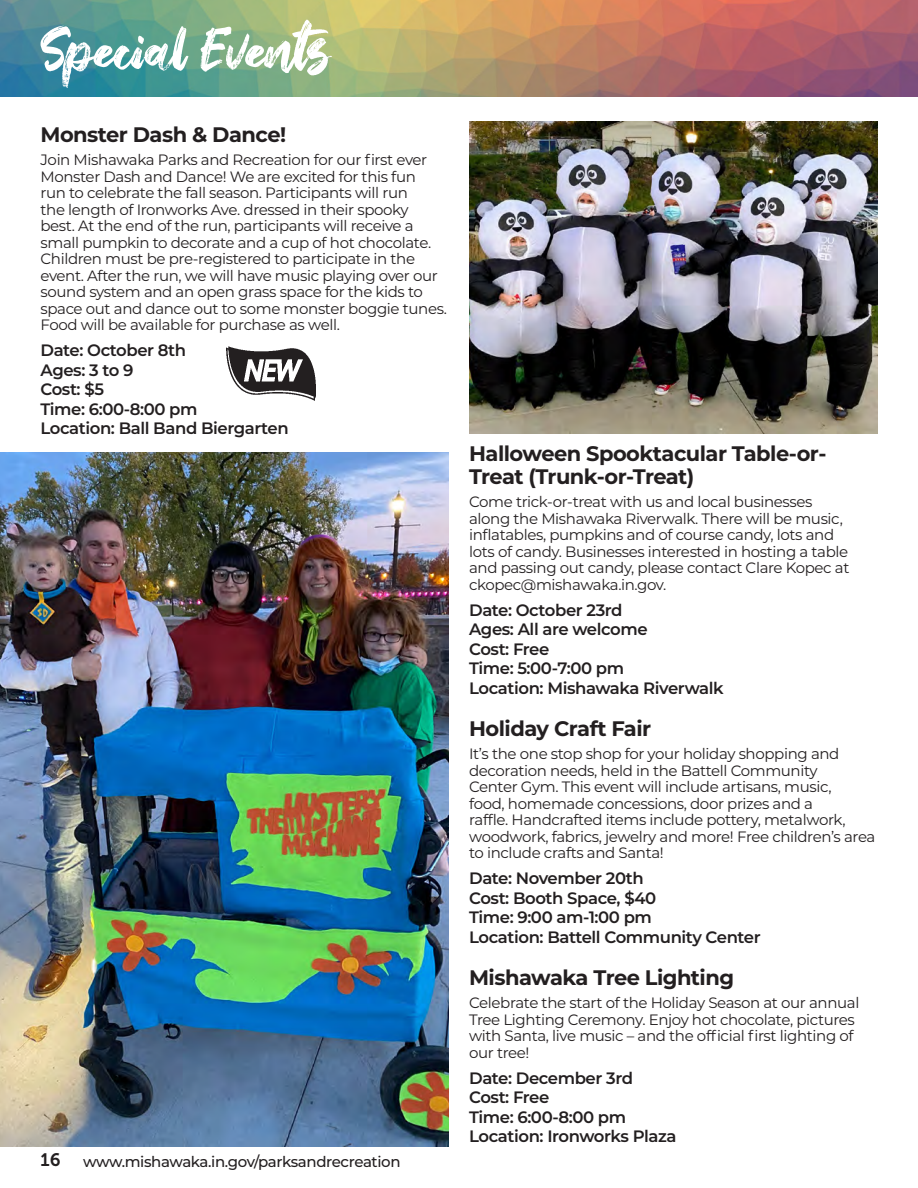
<style>
.page{position:relative;width:918px;height:1188px;background:#fff}
.page>*{position:absolute;margin:0;border:0;box-sizing:border-box;transform-origin:0 0}
.Main_Page_Header{font:57px "Hey October";color:#fff}
.Event_name{font:700 21px/22.5px "Montserrat";letter-spacing:-.025em;color:#231f20}
.t1{font:18px "Museo Sans 700";color:#231f20}
.Event_details{font:600 16.5px "Montserrat";letter-spacing:-.025em;color:#231f20}
.Event_Desciption{font:15px/16.5px "Montserrat";letter-spacing:-.025em;color:#231f20}
.t2{font:500 15px "Montserrat";letter-spacing:-.025em;color:#231f20}
</style>
<div class="page">
<img style="left:0;top:0;width:918px;height:96px">
<img style="left:0;top:453px;width:449px;height:694px">
<img style="left:226px;top:346px;width:90px;height:55px">
<img style="left:469px;top:122px;width:409px;height:312px">
<p class="Main_Page_Header" style="left:40px;top:17px;width:292px">Special Events</p>
<p class="Event_name" style="left:40px;top:122px;width:247px">Monster Dash &amp; Dance!</p>
<p class="Event_Desciption" style="left:40px;top:151px;width:408px">Join Mishawaka Parks and Recreation for our first ever Monster Dash and Dance! We are excited for this fun<br>run to celebrate the fall season. Participants will run<br>the length of Ironworks Ave. dressed in their spooky<br>best. At the end of the run, participants will receive a small pumpkin to decorate and a cup of hot chocolate.<br>Children must be pre-registered to participate in the event. After the run, we will have music playing over our sound system and an open grass space for the kids to space out and dance out to some monster boggie tunes.<br>Food will be available for purchase as well.</p>
<p class="Event_details" style="left:40px;top:339px;width:147px">Date: October 8th</p>
<p class="Event_details" style="left:40px;top:358px;width:94px">Ages: 3 to 9</p>
<p class="Event_details" style="left:40px;top:378px;width:65px">Cost: $5</p>
<p class="Event_details" style="left:40px;top:397px;width:159px">Time: 6:00-8:00 pm</p>
<p class="Event_details" style="left:40px;top:417px;width:250px">Location: Ball Band Biergarten</p>
<p class="t1" style="left:40px;top:1150px;width:22px">16</p>
<p class="t2" style="left:83px;top:1151px;width:319px">www.mishawaka.in.gov/parksandrecreation</p>
<p class="Event_name" style="left:469px;top:442px;width:359px">Halloween Spooktacular Table-or-<br>Treat (Trunk-or-Treat)</p>
<p class="Event_Desciption" style="left:469px;top:493px;width:382px">Come trick-or-treat with us and local businesses along the Mishawaka Riverwalk. There will be music, inflatables, pumpkins and of course candy, lots and lots of candy. Businesses interested in hosting a table and passing out candy, please contact Clare Kopec at ckopec@mishawaka.in.gov.</p>
<p class="Event_details" style="left:469px;top:598px;width:155px">Date: October 23rd</p>
<p class="Event_details" style="left:469px;top:618px;width:180px">Ages: All are welcome</p>
<p class="Event_details" style="left:469px;top:637px;width:82px">Cost: Free</p>
<p class="Event_details" style="left:469px;top:657px;width:157px">Time: 5:00-7:00 pm</p>
<p class="Event_details" style="left:469px;top:676px;width:256px">Location: Mishawaka Riverwalk</p>
<p class="Event_name" style="left:469px;top:716px;width:184px">Holiday Craft Fair</p>
<p class="Event_Desciption" style="left:469px;top:745px;width:408px">It’s the one stop shop for your holiday shopping and decoration needs, held in the Battell Community<br>Center Gym. This event will include artisans, music,<br>food, homemade concessions, door prizes and a<br>raffle. Handcrafted items include pottery, metalwork, woodwork, fabrics, jewelry and more! Free children’s area to include crafts and Santa!</p>
<p class="Event_details" style="left:469px;top:867px;width:176px">Date: November 20th</p>
<p class="Event_details" style="left:469px;top:886px;width:189px">Cost: Booth Space, $40</p>
<p class="Event_details" style="left:469px;top:906px;width:184px">Time: 9:00 am-1:00 pm</p>
<p class="Event_details" style="left:469px;top:925px;width:293px">Location: Battell Community Center</p>
<p class="Event_name" style="left:469px;top:965px;width:267px">Mishawaka Tree Lighting</p>
<p class="Event_Desciption" style="left:469px;top:994px;width:392px">Celebrate the start of the Holiday Season at our annual Tree Lighting Ceremony. Enjoy hot chocolate, pictures with Santa, live music – and the official first lighting of our tree!</p>
<p class="Event_details" style="left:469px;top:1066px;width:165px">Date: December 3rd</p>
<p class="Event_details" style="left:469px;top:1086px;width:82px">Cost: Free</p>
<p class="Event_details" style="left:469px;top:1105px;width:159px">Time: 6:00-8:00 pm</p>
<p class="Event_details" style="left:469px;top:1125px;width:209px">Location: Ironworks Plaza</p>
</div>
